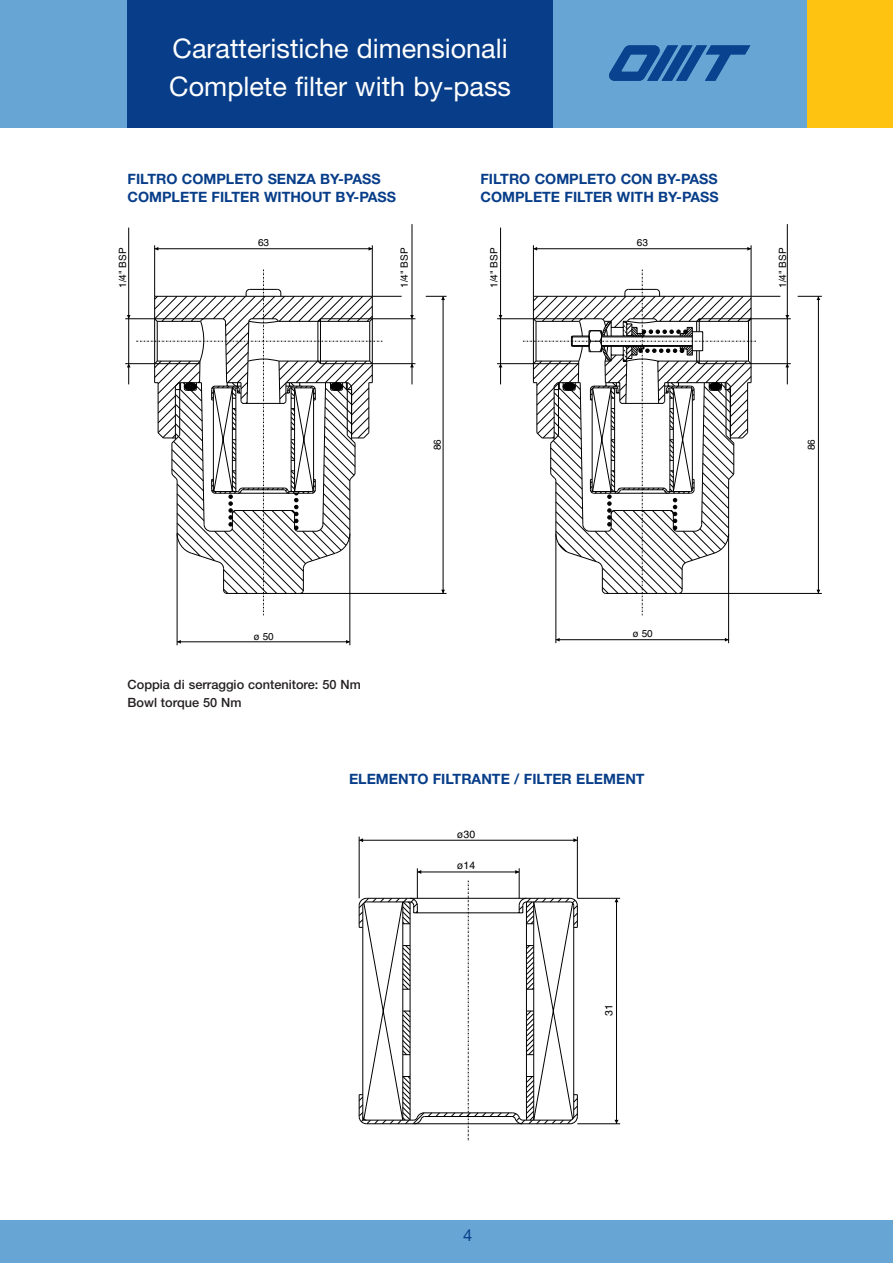
<style>
.page{position:relative;width:893px;height:1263px;background:#fff}
.page>*{position:absolute;margin:0;border:0;box-sizing:border-box;transform-origin:0 0}
.t1{font:27px/38.5px "Helvetica Neue";color:#fff}
.t2{font:16.5px "Helvetica Neue";color:#083e89}
.t3{font:700 14.25px/18px "Helvetica Neue";color:#083e89}
.t4{font:500 12.75px/18px "Helvetica Neue";color:#231f20}
.t5{font:10.5px "Switzerland+TQKMDO";color:#000}
.t6{font:10.05px "Switzerland+DORMCX";color:#000}
</style>
<div class="page">
<div style="left:0;top:0;width:893px;height:128px;background:#67a5d4"></div>
<div style="left:128px;top:0;width:425px;height:128px;background:#083e89"></div>
<div style="left:808px;top:0;width:85px;height:128px;background:#fec210"></div>
<div style="left:0;top:1220px;width:893px;height:43px;background:#67a5d4"></div>
<svg style="left:609px;top:45px;width:141px;height:36px"></svg>
<hr style="left:497px;top:363px;width:36px;height:1px;background:#000">
<hr style="left:497px;top:318px;width:36px;height:1px;background:#000">
<hr style="left:500px;top:228px;width:1px;height:91px;background:#000">
<hr style="left:500px;top:319px;width:1px;height:45px;background:#000">
<svg style="left:499px;top:364px;width:3px;height:20px"></svg>
<hr style="left:751px;top:363px;width:40px;height:1px;background:#000">
<hr style="left:751px;top:318px;width:40px;height:1px;background:#000">
<hr style="left:787px;top:224px;width:1px;height:95px;background:#000">
<svg style="left:523px;top:270px;width:266px;height:345px"></svg>
<hr style="left:679px;top:593px;width:143px;height:1px;background:#000">
<hr style="left:818px;top:296px;width:1px;height:297px;background:#000">
<svg style="left:798px;top:296px;width:24px;height:4px"></svg>
<hr style="left:533px;top:245px;width:1px;height:51px;background:#000">
<hr style="left:751px;top:245px;width:1px;height:51px;background:#000">
<hr style="left:533px;top:248px;width:218px;height:1px;background:#000">
<svg style="left:747px;top:247px;width:4px;height:4px"></svg>
<hr style="left:556px;top:533px;width:1px;height:110px;background:#000">
<hr style="left:728px;top:533px;width:1px;height:110px;background:#000">
<hr style="left:556px;top:639px;width:173px;height:1px;background:#000">
<hr style="left:125px;top:318px;width:30px;height:1px;background:#000">
<hr style="left:125px;top:363px;width:30px;height:1px;background:#000">
<hr style="left:128px;top:228px;width:1px;height:91px;background:#000">
<hr style="left:372px;top:363px;width:43px;height:1px;background:#000">
<hr style="left:372px;top:318px;width:43px;height:1px;background:#000">
<hr style="left:412px;top:224px;width:1px;height:95px;background:#000">
<svg style="left:410px;top:315px;width:4px;height:4px"></svg>
<hr style="left:412px;top:319px;width:1px;height:45px;background:#000">
<svg style="left:410px;top:364px;width:4px;height:20px"></svg>
<hr style="left:372px;top:296px;width:30px;height:1px;background:#000">
<hr style="left:300px;top:593px;width:147px;height:1px;background:#000">
<hr style="left:443px;top:296px;width:1px;height:297px;background:#000">
<svg style="left:426px;top:296px;width:21px;height:4px"></svg>
<hr style="left:372px;top:245px;width:1px;height:51px;background:#000">
<hr style="left:154px;top:245px;width:1px;height:51px;background:#000">
<hr style="left:155px;top:248px;width:217px;height:1px;background:#000">
<hr style="left:350px;top:533px;width:1px;height:112px;background:#000">
<hr style="left:177px;top:533px;width:1px;height:112px;background:#000">
<hr style="left:177px;top:641px;width:173px;height:1px;background:#000">
<svg style="left:346px;top:640px;width:4px;height:4px"></svg>
<svg style="left:177px;top:640px;width:4px;height:4px"></svg>
<svg style="left:127px;top:270px;width:256px;height:345px"></svg>
<hr style="left:417px;top:868px;width:1px;height:30px;background:#000">
<hr style="left:519px;top:868px;width:1px;height:30px;background:#000">
<hr style="left:417px;top:872px;width:102px;height:1px;background:#000">
<svg style="left:417px;top:870px;width:4px;height:4px"></svg>
<svg style="left:515px;top:870px;width:4px;height:4px"></svg>
<hr style="left:577px;top:1123px;width:43px;height:1px;background:#000">
<hr style="left:577px;top:898px;width:43px;height:1px;background:#000">
<hr style="left:616px;top:898px;width:1px;height:226px;background:#000">
<hr style="left:359px;top:836px;width:1px;height:62px;background:#000">
<hr style="left:577px;top:836px;width:1px;height:62px;background:#000">
<hr style="left:359px;top:840px;width:218px;height:1px;background:#000">
<svg style="left:573px;top:838px;width:4px;height:4px"></svg>
<svg style="left:358px;top:881px;width:220px;height:260px"></svg>
<h1 class="t1" style="left:169px;top:31px;width:343px">Caratteristiche dimensionali<br>Complete filter with by-pass</h1>
<p class="t3" style="left:128px;top:170px;width:270px">FILTRO COMPLETO SENZA BY-PASS<br>COMPLETE FILTER WITHOUT BY-PASS</p>
<p class="t3" style="left:480px;top:170px;width:240px">FILTRO COMPLETO CON BY-PASS<br>COMPLETE FILTER WITH BY-PASS</p>
<p class="t6" style="left:258px;top:238px;width:13px">63</p>
<p class="t6" style="left:119px;top:288px;width:42px;rotate:-90deg">1/4" BSP</p>
<p class="t6" style="left:400px;top:288px;width:42px;rotate:-90deg">1/4" BSP</p>
<p class="t6" style="left:490px;top:288px;width:42px;rotate:-90deg">1/4" BSP</p>
<p class="t6" style="left:637px;top:238px;width:13px">63</p>
<p class="t6" style="left:779px;top:288px;width:42px;rotate:-90deg">1/4" BSP</p>
<p class="t6" style="left:433px;top:450px;width:13px;rotate:-90deg">86</p>
<p class="t6" style="left:807px;top:450px;width:13px;rotate:-90deg">86</p>
<p class="t6" style="left:254px;top:633px;width:21px">ø 50</p>
<p class="t4" style="left:128px;top:676px;width:235px">Coppia di serraggio contenitore: 50 Nm<br>Bowl torque 50 Nm</p>
<p class="t6" style="left:633px;top:629px;width:21px">ø 50</p>
<p class="t3" style="left:349px;top:769px;width:297px">ELEMENTO FILTRANTE / FILTER ELEMENT</p>
<p class="t5" style="left:457px;top:830px;width:20px">ø30</p>
<p class="t5" style="left:457px;top:861px;width:20px">ø14</p>
<p class="t5" style="left:605px;top:1016px;width:13px;rotate:-90deg">31</p>
<p class="t2" style="left:463px;top:1229px;width:11px">4</p>
</div>
